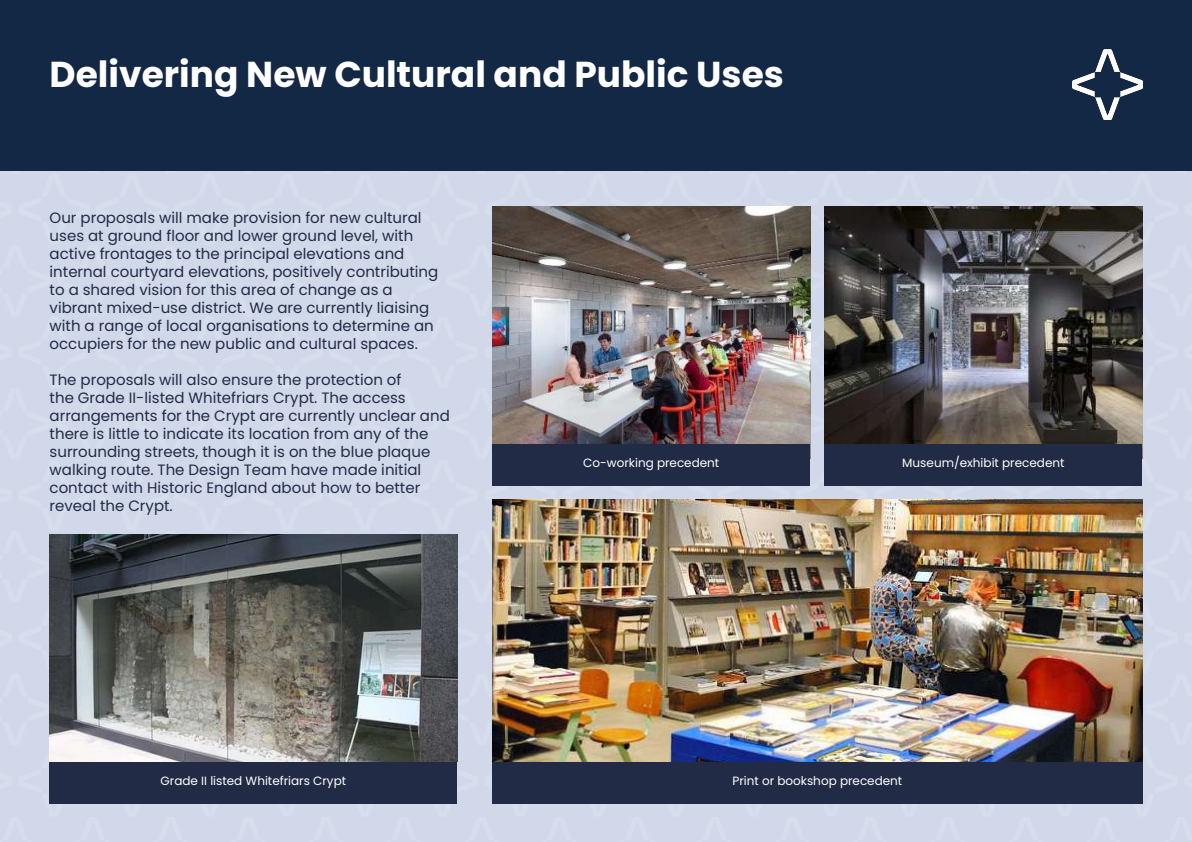
<style>
.page{position:relative;width:1192px;height:842px;background:#fff}
.page>*{position:absolute;margin:0;border:0;box-sizing:border-box;transform-origin:0 0}
.t1{font:700 36px "Poppins";color:#fff}
.t2{font:15px/18px "Poppins";color:#212b45}
.t3{font:12px "Poppins";color:#fff}
</style>
<div class="page">
<div style="left:0;top:171px;width:1192px;height:671px;background:#d0d8ea"></div>
<div style="left:50px;top:762px;width:407px;height:41px;background:#212b45"></div>
<div style="left:0;top:0;width:1192px;height:171px;background:#122845"></div>
<img style="left:1072px;top:50px;width:70px;height:70px">
<img style="left:50px;top:534px;width:407px;height:228px">
<img style="left:492px;top:207px;width:318px;height:237px">
<img style="left:824px;top:207px;width:318px;height:237px">
<img style="left:492px;top:500px;width:650px;height:262px">
<div style="left:492px;top:762px;width:650px;height:41px;background:#212b45"></div>
<div style="left:492px;top:444px;width:318px;height:41px;background:#212b45"></div>
<div style="left:824px;top:444px;width:318px;height:41px;background:#212b45"></div>
<h1 class="t1" style="left:50px;top:54px;width:736px">Delivering New Cultural and Public Uses</h1>
<p class="t2" style="left:50px;top:209px;width:390px">Our proposals will make provision for new cultural uses at ground floor and lower ground level, with active frontages to the principal elevations and internal courtyard elevations, positively contributing to a shared vision for this area of change as a vibrant mixed-use district. We are currently liaising with a range of local organisations to determine an occupiers for the new public and cultural spaces.</p>
<p class="t2" style="left:50px;top:371px;width:402px">The proposals will also ensure the protection of<br>the Grade II-listed Whitefriars Crypt. The access arrangements for the Crypt are currently unclear and there is little to indicate its location from any of the surrounding streets, though it is on the blue plaque walking route. The Design Team have made initial contact with Historic England about how to better reveal the Crypt.</p>
<p class="t3" style="left:583px;top:456px;width:138px">Co-working precedent</p>
<p class="t3" style="left:902px;top:456px;width:164px">Museum/exhibit precedent</p>
<p class="t3" style="left:161px;top:774px;width:187px">Grade II listed Whitefriars Crypt</p>
<p class="t3" style="left:732px;top:774px;width:171px">Print or bookshop precedent</p>
</div>
